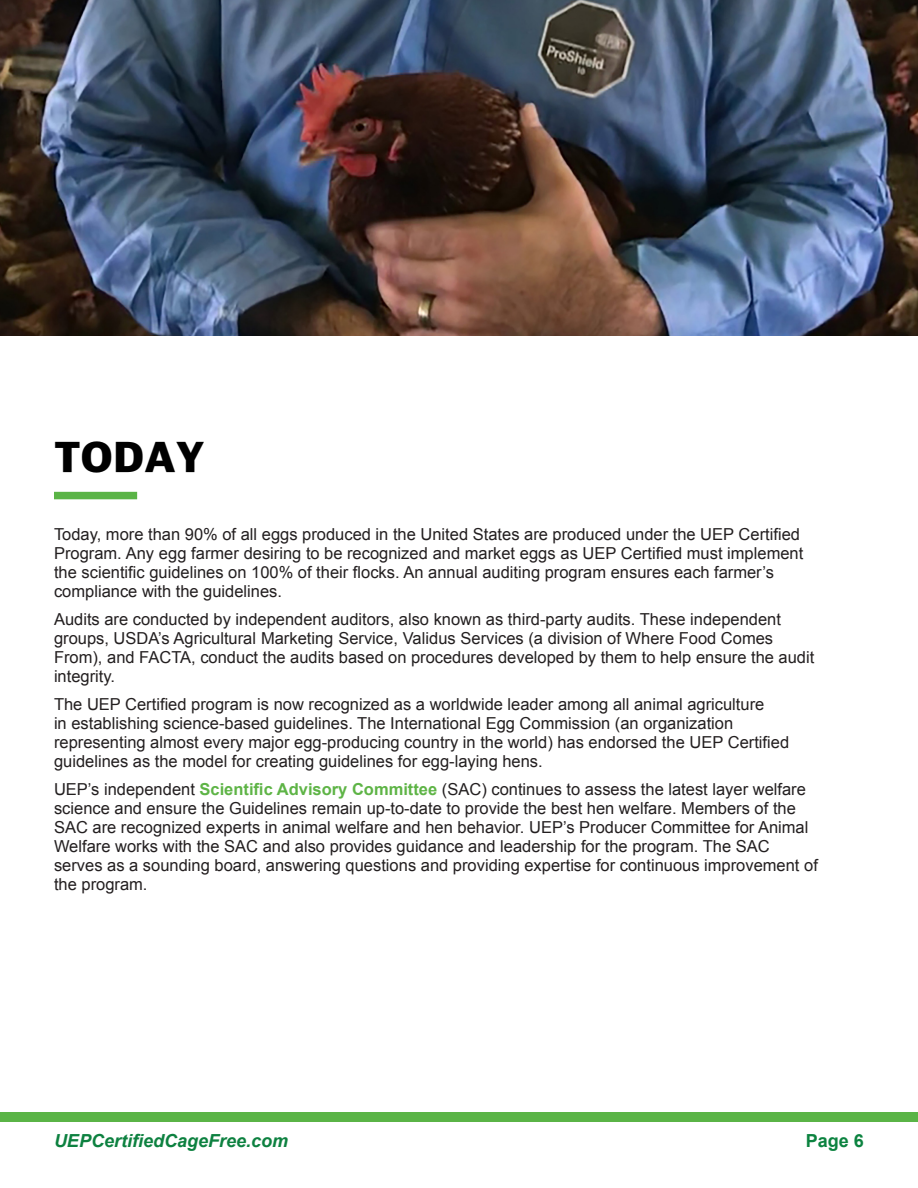
<style>
.page{position:relative;width:918px;height:1188px;background:#fff}
.page>*{position:absolute;margin:0;border:0;box-sizing:border-box;transform-origin:0 0}
.Body_Text{font:800 45px "Apple SD Gothic Neo";color:#000}
.t1{font:italic 700 18px "Arial";color:#0d8140}
.t2{font:700 18px "Arial";color:#0c8340}
.Body_Text-2{font:16.5px/18.9px "Arial";color:#231f20}
.s1{font-weight:700;color:#5eb446}
</style>
<div class="page">
<div style="left:0;top:1112px;width:918px;height:10px;background:#5ab446"></div>
<div style="left:54px;top:492px;width:83px;height:7px;background:#5ab446"></div>
<img style="left:0;top:0;width:918px;height:335px">
<p class="Body_Text" style="left:54px;top:424px;width:152px">TODAY</p>
<p class="Body_Text-2" style="left:54px;top:525px;width:751px">Today, more than 90% of all eggs produced in the United States are produced under the UEP Certified Program. Any egg farmer desiring to be recognized and market eggs as UEP Certified must implement the scientific guidelines on 100% of their flocks. An annual auditing program ensures each farmer’s compliance with the guidelines.</p>
<p class="Body_Text-2" style="left:54px;top:610px;width:762px">Audits are conducted by independent auditors, also known as third-party audits. These independent groups, USDA’s Agricultural Marketing Service, Validus Services (a division of Where Food Comes From), and FACTA, conduct the audits based on procedures developed by them to help ensure the audit integrity.</p>
<p class="Body_Text-2" style="left:54px;top:695px;width:737px">The UEP Certified program is now recognized as a worldwide leader among all animal agriculture<br>in establishing science-based guidelines. The International Egg Commission (an organization representing almost every major egg-producing country in the world) has endorsed the UEP Certified guidelines as the model for creating guidelines for egg-laying hens.</p>
<p class="Body_Text-2" style="left:54px;top:780px;width:765px">UEP’s independent <span class="s1">Scientific Advisory Committee</span> (SAC) continues to assess the latest layer welfare science and ensure the Guidelines remain up-to-date to provide the best hen welfare. Members of the SAC are recognized experts in animal welfare and hen behavior. UEP’s Producer Committee for Animal Welfare works with the SAC and also provides guidance and leadership for the program. The SAC serves as a sounding board, answering questions and providing expertise for continuous improvement of the program.</p>
<p class="t1" style="left:54px;top:1129px;width:236px">UEPCertifiedCageFree.com</p>
<p class="t2" style="left:806px;top:1129px;width:60px">Page 6</p>
</div>
